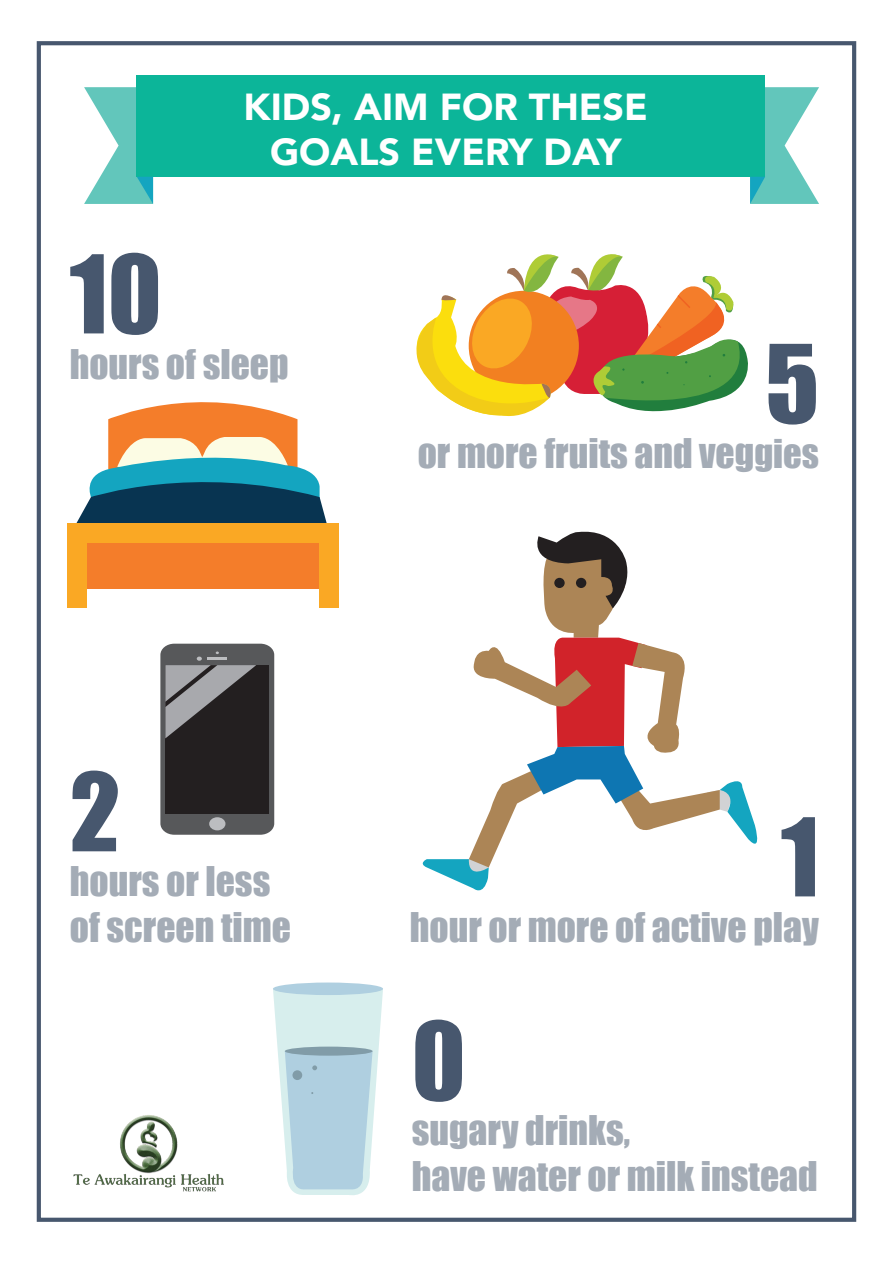
<style>
.page{position:relative;width:893px;height:1263px;background:#fff}
.page>*{position:absolute;margin:0;border:0;box-sizing:border-box;transform-origin:0 0}
.t1{font:100.2px "Impact";color:#47576e}
.t2{font:37.65px/45.2px "Impact";color:#a4acb6}
.t3{font:900 37.65px/45.2px "Avenir";color:#fff;text-align:center}
.s1{font-size:36.45px}
</style>
<div class="page">
<div style="left:37px;top:41px;width:819px;height:1181px;background:#fff;border:4px solid #47576e"></div>
<div style="left:137px;top:75px;width:628px;height:102px;background:#0cb599"></div>
<img style="left:73px;top:1115px;width:151px;height:77px">
<svg style="left:160px;top:644px;width:114px;height:191px;background:#474547"></svg>
<svg style="left:416px;top:254px;width:332px;height:163px"></svg>
<svg style="left:84px;top:87px;width:69px;height:117px"></svg>
<svg style="left:750px;top:87px;width:69px;height:117px"></svg>
<svg style="left:422px;top:531px;width:336px;height:360px"></svg>
<div style="left:273px;top:982px;width:110px;height:13px;background:#afcfe0;border-radius:50%"></div>
<svg style="left:273px;top:989px;width:110px;height:206px"></svg>
<div style="left:83px;top:542px;width:237px;height:47px;background:#f47d2a"></div>
<svg style="left:77px;top:402px;width:250px;height:121px"></svg>
<div style="left:67px;top:523px;width:19px;height:84px;background:#faa824"></div>
<div style="left:320px;top:523px;width:19px;height:84px;background:#faa824"></div>
<div style="left:77px;top:523px;width:243px;height:19px;background:#faa824"></div>
<p class="t3" style="left:244px;top:84px;width:406px">KIDS, AIM FOR THESE<br>GOALS EVERY DAY</p>
<h1 class="t1" style="left:70px;top:216px;width:93px">10</h1>
<p class="t2" style="left:70px;top:340px;width:220px">hours of sleep</p>
<h1 class="t1" style="left:765px;top:306px;width:55px">5</h1>
<p class="t2" style="left:418px;top:430px;width:403px">or more fruits and veg<span class="s1">gies</span></p>
<h1 class="t1" style="left:70px;top:734px;width:52px">2</h1>
<p class="t2" style="left:70px;top:858px;width:223px">hours or less of screen time</p>
<h1 class="t1" style="left:781px;top:779px;width:40px">1</h1>
<p class="t2" style="left:410px;top:903px;width:411px">hour or more of active play</p>
<h1 class="t1" style="left:412px;top:983px;width:55px">0</h1>
<p class="t2" style="left:412px;top:1107px;width:407px">sugary drinks,<br>have water or milk instead</p>
</div>
